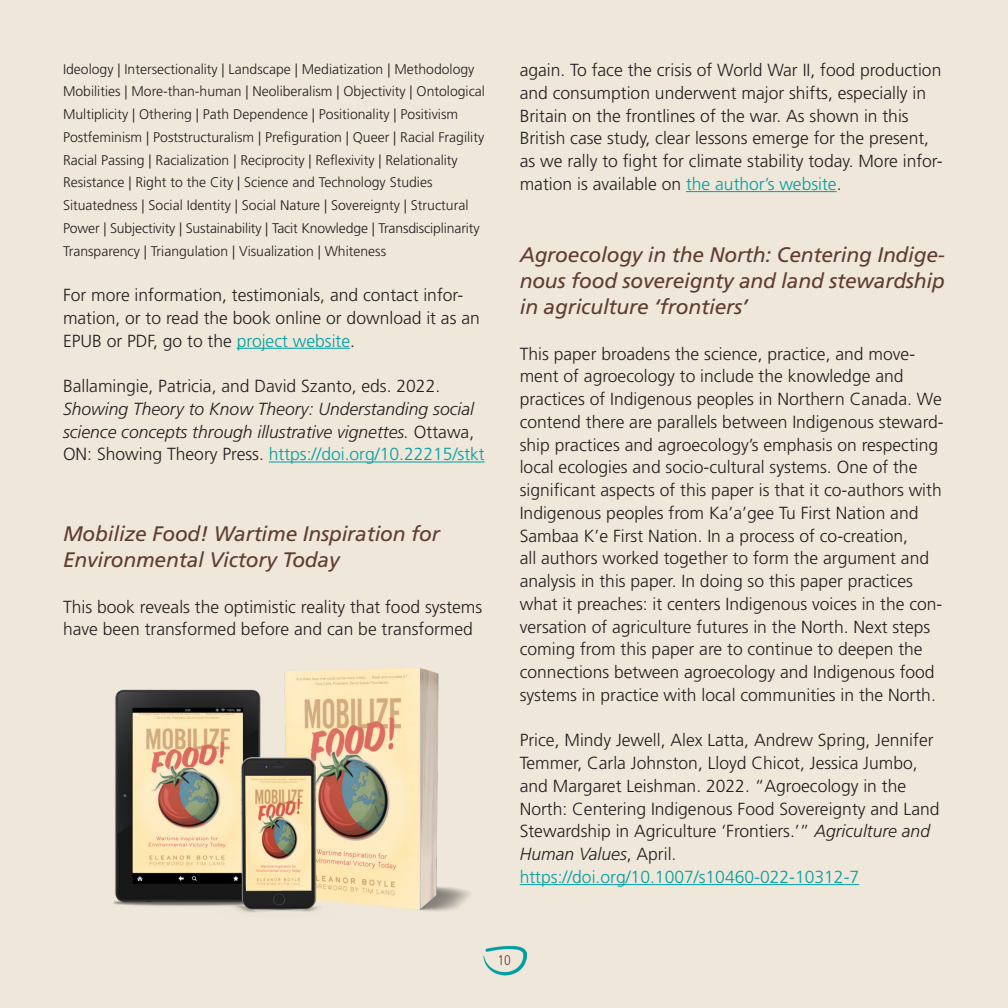
<style>
.page{position:relative;width:1008px;height:1008px;background:#eee7da}
.page>*{position:absolute;margin:0;border:0;box-sizing:border-box;transform-origin:0 0}
.t1{font:italic 21px/26.2px "Frutiger LT Std";letter-spacing:-.01em;color:#5f3d30}
.t2{font:300 17.5px/22.8px "Frutiger LT Std";color:#231f20}
.t3{font:italic 300 17.5px/22.8px "Frutiger LT Std";color:#231f20}
.t4{font:300 14px/22.8px "Frutiger LT Std";color:#231f20}
.t5{font:300 condensed 14px "Frutiger LT Std";color:#5f3d30}
.s1{color:#009ea1}
.s2{font-style:normal}
.s3{font-style:normal;color:#009ea1}
.s4{font-style:italic}
</style>
<div class="page">
<img style="left:484px;top:946px;width:42px;height:30px">
<hr style="left:237px;top:348px;width:113px;height:1px;background:#009ea1">
<hr style="left:269px;top:462px;width:216px;height:1px;background:#009ea1">
<hr style="left:686px;top:191px;width:151px;height:1px;background:#009ea1">
<hr style="left:520px;top:884px;width:339px;height:1px;background:#009ea1">
<img style="left:113px;top:667px;width:375px;height:287px">
<p class="t4" style="left:63px;top:57px;width:424px">Ideology | Intersectionality | Landscape | Mediatization | Methodology Mobilities | More-than-human | Neoliberalism | Objectivity | Ontological Multiplicity | Othering | Path Dependence | Positionality | Positivism Postfeminism | Poststructuralism | Prefiguration | Queer | Racial Fragility Racial Passing | Racialization | Reciprocity | Reflexivity | Relationality Resistance | Right to the City | Science and Technology Studies Situatedness | Social Identity | Social Nature | Sovereignty | Structural Power | Subjectivity | Sustainability | Tacit Knowledge | Transdisciplinarity Transparency | Triangulation | Visualization | Whiteness</p>
<p class="t2" style="left:63px;top:284px;width:418px">For more information, testimonials, and contact infor&shy;mation, or to read the book online or download it as an<br>EPUB or PDF, go to the <span class="s1">project website</span>.</p>
<p class="t3" style="left:63px;top:375px;width:423px"><span class="s2">Ballamingie, Patricia, and David Szanto, eds. 2022.<br></span>Showing Theory to Know Theory: Understanding social science concepts through illustrative vignettes. <span class="s2">Ottawa, ON: Showing Theory Press.</span> <span class="s3">https://doi.org/10.22215/stkt</span></p>
<p class="t1" style="left:63px;top:520px;width:378px">Mobilize Food! Wartime Inspiration for<br>Environmental Victory Today</p>
<p class="t2" style="left:63px;top:595px;width:421px">This book reveals the optimistic reality that food systems have been transformed before and can be transformed</p>
<p class="t2" style="left:520px;top:59px;width:424px">again. To face the crisis of World War II, food production and consumption underwent major shifts, especially in Britain on the frontlines of the war. As shown in this British case study, clear lessons emerge for the present, as we rally to fight for climate stability today. More infor&shy;mation is available on <span class="s1">the author’s website</span>.</p>
<p class="t1" style="left:520px;top:241px;width:427px;text-align:justify">Agroecology in the North: Centering Indige&shy;nous food sovereignty and land stewardship in agriculture ‘frontiers’</p>
<p class="t2" style="left:520px;top:342px;width:425px">This paper broadens the science, practice, and move&shy;ment of agroecology to include the knowledge and practices of Indigenous peoples in Northern Canada. We contend there are parallels between Indigenous steward&shy;ship practices and agroecology’s emphasis on respecting local ecologies and socio-cultural systems. One of the significant aspects of this paper is that it co-authors with Indigenous peoples from Ka’a’gee Tu First Nation and Sambaa K’e First Nation. In a process of co-creation,<br>all authors worked together to form the argument and analysis in this paper. In doing so this paper practices what it preaches: it centers Indigenous voices in the con&shy;versation of agriculture futures in the North. Next steps coming from this paper are to continue to deepen the connections between agroecology and Indigenous food systems in practice with local communities in the North.</p>
<p class="t2" style="left:520px;top:729px;width:421px">Price, Mindy Jewell, Alex Latta, Andrew Spring, Jennifer Temmer, Carla Johnston, Lloyd Chicot, Jessica Jumbo, and Margaret Leishman. 2022. “Agroecology in the North: Centering Indigenous Food Sovereignty and Land Stewardship in Agriculture ‘Frontiers.’” <span class="s4">Agriculture and Human Values</span>, April. <span class="s1">https://doi.org/10.1007/s10460-022-10312-7</span></p>
<p class="t5" style="left:498px;top:952px;width:15px">10</p>
</div>
